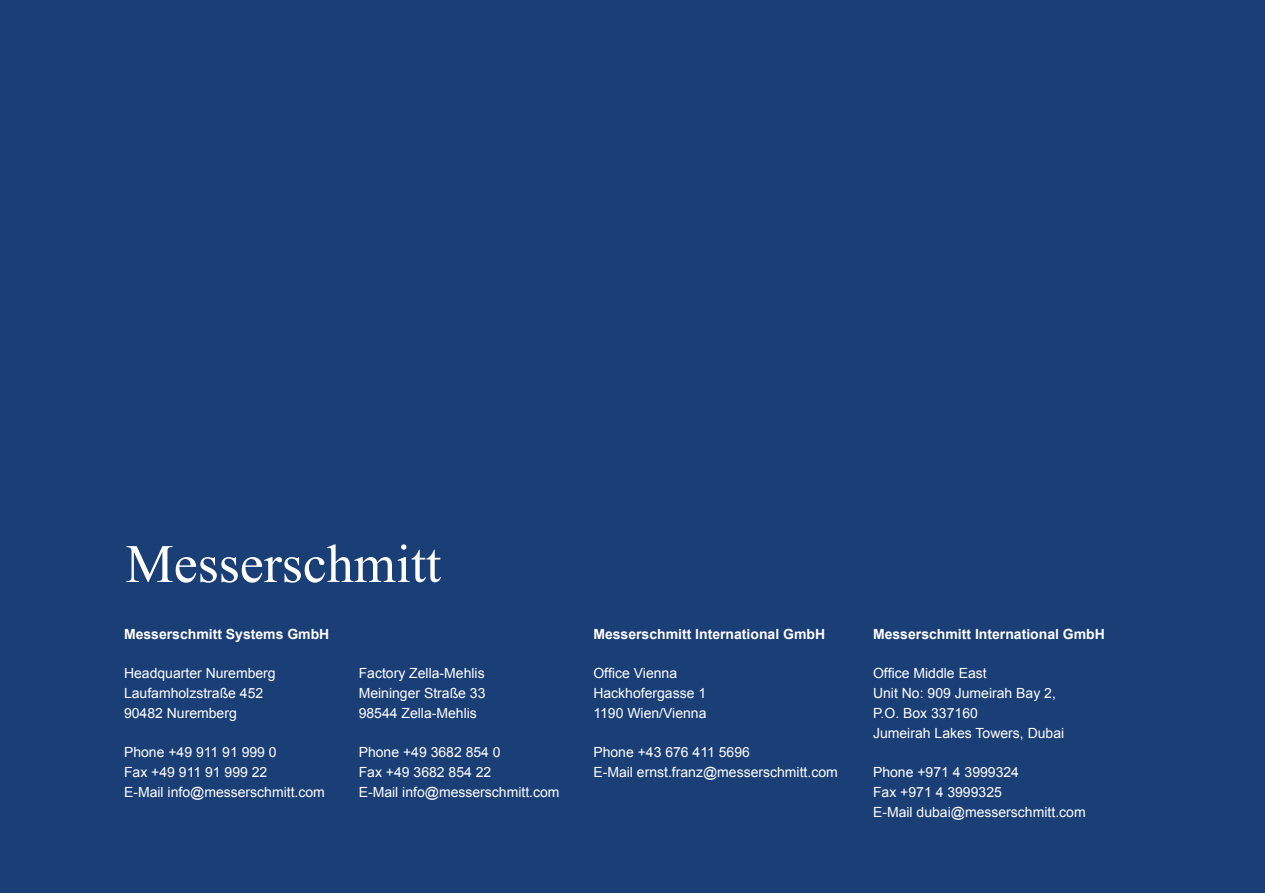
<style>
.page{position:relative;width:1265px;height:893px;background:#1a3f77}
.page>*{position:absolute;margin:0;border:0;box-sizing:border-box;transform-origin:0 0}
.t1{font:54.07px "Times New Roman";color:#fff}
.Unterhead_Inhalt{font:14px/20.1px "Arial";color:#fff}
.Unterhead_Inhalt-2{font:700 14px "Arial";color:#fff}
</style>
<div class="page">
<p class="t1" style="left:126px;top:528px;width:317px">Messerschmitt</p>
<p class="Unterhead_Inhalt-2" style="left:124px;top:625px;width:207px">Messerschmitt Systems GmbH</p>
<p class="Unterhead_Inhalt" style="left:124px;top:663px;width:153px">Headquarter Nuremberg<br>Laufamholzstraße 452<br>90482 Nuremberg</p>
<p class="Unterhead_Inhalt" style="left:124px;top:742px;width:202px">Phone +49 911 91 999 0<br>Fax +49 911 91 999 22<br>E-Mail info@messerschmitt.com</p>
<p class="Unterhead_Inhalt" style="left:359px;top:663px;width:128px;text-align:justify">Factory Zella-Mehlis Meininger Straße 33<br>98544 Zella-Mehlis</p>
<p class="Unterhead_Inhalt" style="left:359px;top:742px;width:202px">Phone +49 3682 854 0<br>Fax +49 3682 854 22<br>E-Mail info@messerschmitt.com</p>
<p class="Unterhead_Inhalt-2" style="left:593px;top:625px;width:233px">Messerschmitt International GmbH</p>
<p class="Unterhead_Inhalt" style="left:593px;top:663px;width:115px">Office Vienna<br>Hackhofergasse 1<br>1190 Wien/Vienna</p>
<p class="Unterhead_Inhalt" style="left:593px;top:742px;width:246px">Phone +43 676 411 5696<br>E-Mail ernst.franz@messerschmitt.com</p>
<p class="Unterhead_Inhalt-2" style="left:873px;top:625px;width:233px">Messerschmitt International GmbH</p>
<p class="Unterhead_Inhalt" style="left:873px;top:663px;width:193px">Office Middle East<br>Unit No: 909 Jumeirah Bay 2,<br>P.O. Box 337160<br>Jumeirah Lakes Towers, Dubai</p>
<p class="Unterhead_Inhalt" style="left:873px;top:762px;width:214px">Phone +971 4 3999324<br>Fax +971 4 3999325<br>E-Mail dubai@messerschmitt.com</p>
</div>
